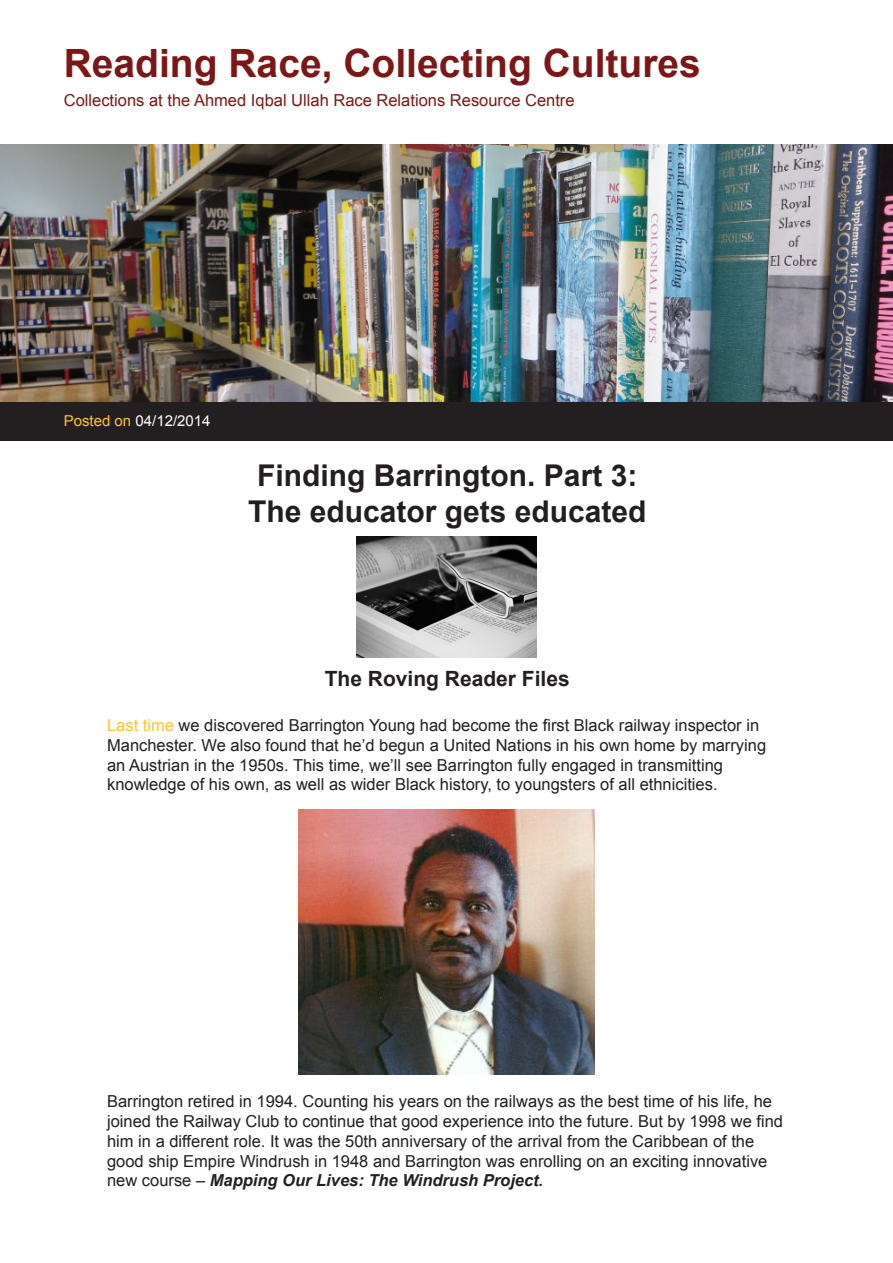
<style>
.page{position:relative;width:893px;height:1263px;background:#fff}
.page>*{position:absolute;margin:0;border:0;box-sizing:border-box;transform-origin:0 0}
.t1{font:700 39px "Arial";color:#7c1717}
.Headline{font:700 30px "Arial";color:#231f20}
.Subhead{font:700 21px "Arial";color:#231f20}
.Body_Text{font:16.5px/19.8px "Arial";color:#231f20}
.t2{font:16.5px "Arial";color:#7c1717}
.t3{font:15px "Arial";color:#fff}
.s1{color:#ffc52d}
.s2{font-weight:700;font-style:italic}
.s3{font-weight:700;font-style:italic;font-size:15px}
</style>
<div class="page">
<img style="left:0;top:145px;width:893px;height:257px">
<div style="left:0;top:403px;width:893px;height:38px;background:#231f20"></div>
<img style="left:357px;top:537px;width:179px;height:120px">
<img style="left:299px;top:809px;width:295px;height:266px">
<h1 class="t1" style="left:64px;top:38px;width:639px">Reading Race, Collecting Cultures</h1>
<p class="t2" style="left:64px;top:89px;width:512px">Collections at the Ahmed Iqbal Ullah Race Relations Resource Centre</p>
<p class="t3" style="left:64px;top:411px;width:148px"><span class="s1">Posted on</span> 04/12/2014</p>
<p class="Headline" style="left:257px;top:455px;width:382px">Finding Barrington. Part 3:</p>
<p class="Headline" style="left:248px;top:491px;width:400px">The educator gets educated</p>
<p class="Subhead" style="left:325px;top:664px;width:247px">The Roving Reader Files</p>
<p class="Body_Text" style="left:107px;top:715px;width:661px"><span class="s1">Last time</span> we discovered Barrington Young had become the first Black railway inspector in Manchester. We also found that he’d begun a United Nations in his own home by marrying an Austrian in the 1950s. This time, we’ll see Barrington fully engaged in transmitting knowledge of his own, as well as wider Black history, to youngsters of all ethnicities.</p>
<p class="Body_Text" style="left:107px;top:1091px;width:677px">Barrington retired in 1994. Counting his years on the railways as the best time of his life, he joined the Railway Club to continue that good experience into the future. But by 1998 we find him in a different role. It was the 50th anniversary of the arrival from the Caribbean of the good ship Empire Windrush in 1948 and Barrington was enrolling on an exciting innovative new course – <span class="s2">Mapping Our Lives: The Windrush Project</span><span class="s3">.</span></p>
</div>
